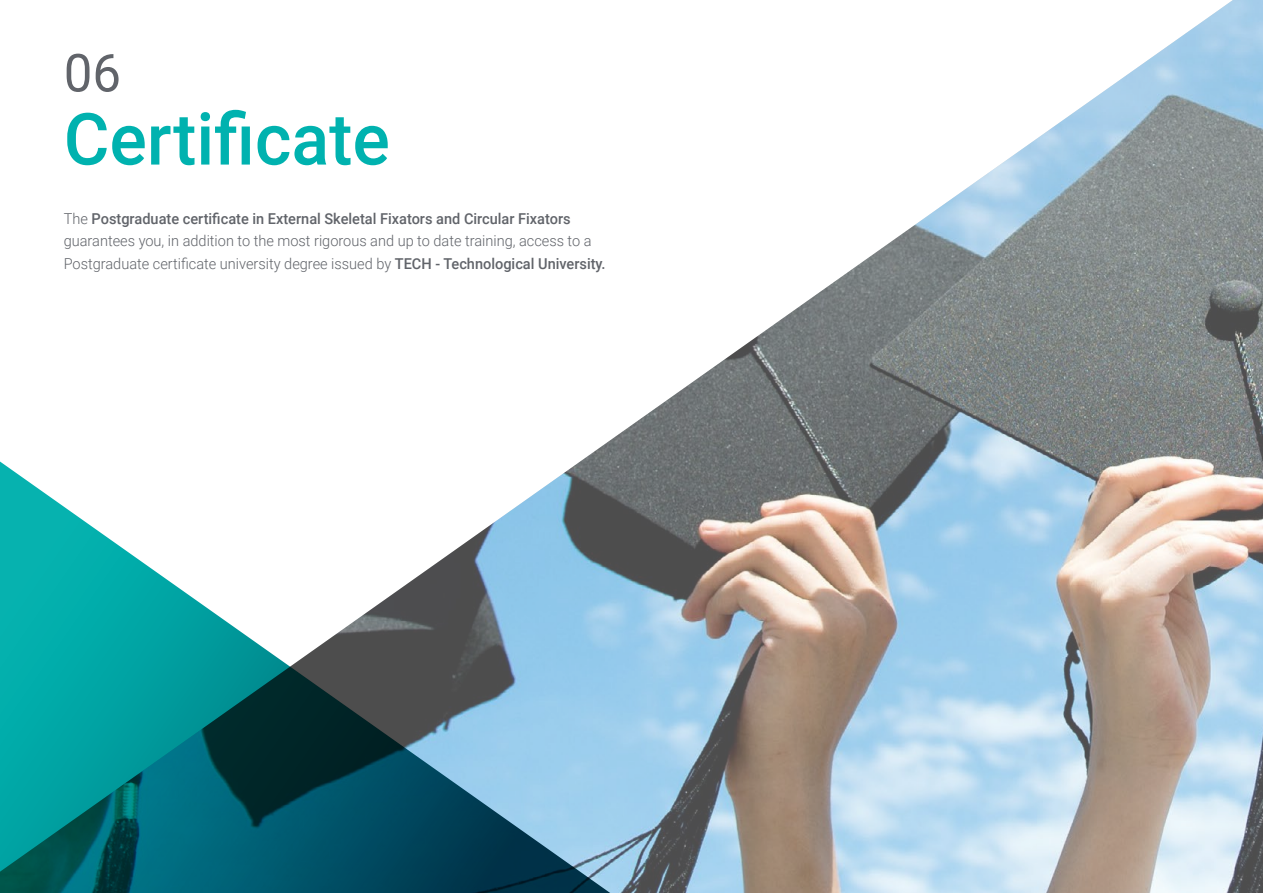
<style>
.page{position:relative;width:1263px;height:893px;background:#fff}
.page>*{position:absolute;margin:0;border:0;box-sizing:border-box;transform-origin:0 0}
.t1{font:500 72px "Roboto";color:#00b2af}
.t2{font:52.5px "Roboto";color:#61646a}
.t3{font:300 15px/22.5px "Roboto";color:#61646a}
.s1{font-weight:500}
</style>
<div class="page">
<img style="left:602px;top:0;width:661px;height:893px">
<svg style="left:0;top:446px;width:640px;height:447px"></svg>
<h2 class="t2" style="left:64px;top:36px;width:59px">06</h2>
<h1 class="t1" style="left:64px;top:89px;width:328px">Certificate</h1>
<p class="t3" style="left:64px;top:207px;width:543px">The <span class="s1">Postgraduate certificate in External Skeletal Fixators and Circular Fixators </span>guarantees you, in addition to the most rigorous and up to date training, access to a<br>Postgraduate certificate university degree issued by <span class="s1">TECH - Technological University.</span></p>
</div>
